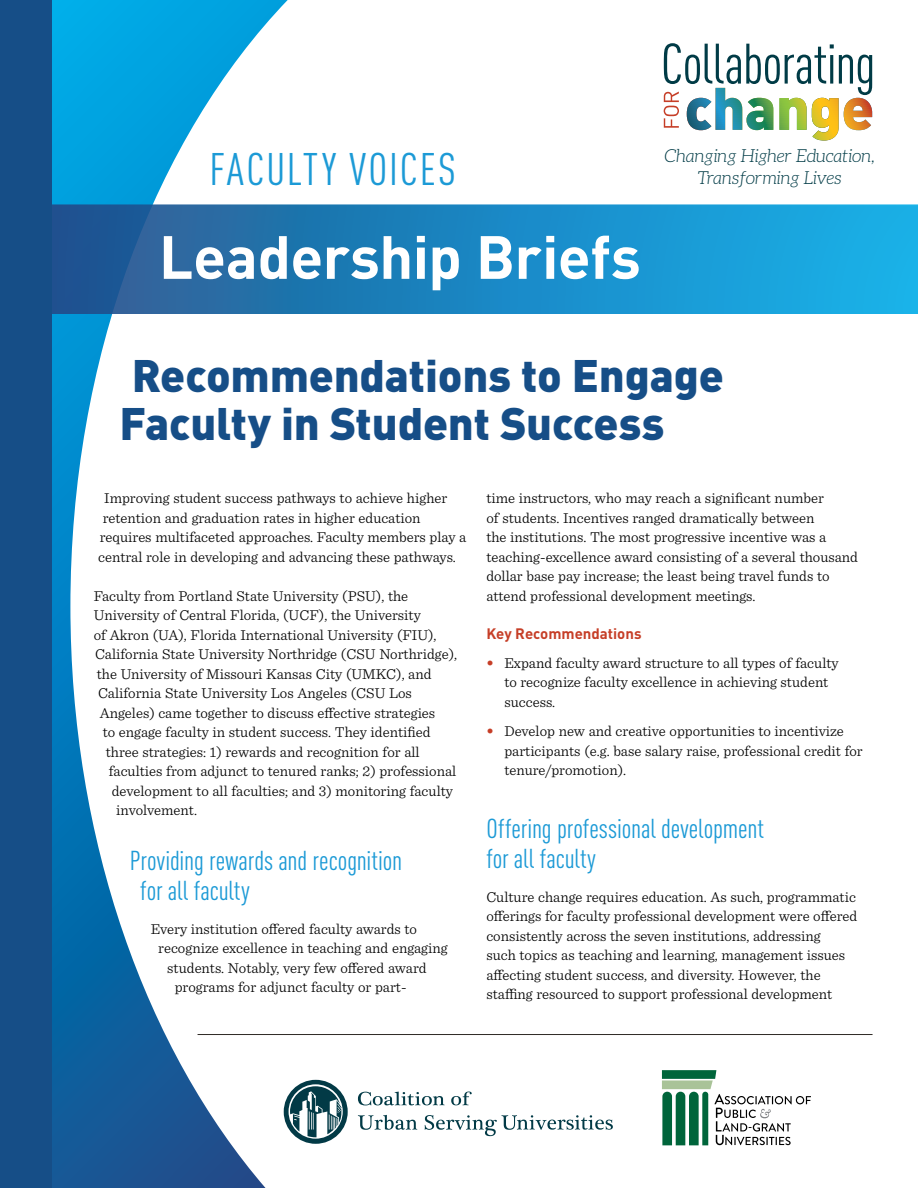
<style>
.page{position:relative;width:918px;height:1188px;background:#fff}
.page>*{position:absolute;margin:0;border:0;box-sizing:border-box;transform-origin:0 0}
.t1{font:900 45px/48px "DIN";letter-spacing:-.005em;color:#164e87}
.t2{font:45px "DIN Cond";letter-spacing:.04em;color:#1c9ad6}
.t3{font:27px/30px "DIN Cond";letter-spacing:-.005em;color:#1c9ad6}
.t4{font:italic 300 18px "Aleo";letter-spacing:-.015em;color:#003b46}
.t5{font:300 15px/19.5px "Sentinel";color:#000}
.t6{font:700 15px "DIN";color:#c63e27}
.s1{font-family:"DIN";font-weight:700;color:#c63e27}
</style>
<div class="page">
<svg style="left:52px;top:0;width:236px;height:1188px"></svg>
<svg style="left:52px;top:204px;width:866px;height:110px;background:#1e89c3"></svg>
<svg style="left:662px;top:1070px;width:149px;height:75px"></svg>
<svg style="left:164px;top:236px;width:475px;height:54px"></svg>
<div style="left:272px;top:1072px;width:346px;height:77px;background:#fff"></div>
<svg style="left:284px;top:1080px;width:64px;height:64px"></svg>
<svg style="left:358px;top:1092px;width:87px;height:13px"></svg>
<svg style="left:451px;top:1092px;width:21px;height:13px"></svg>
<svg style="left:358px;top:1115px;width:59px;height:15px"></svg>
<svg style="left:425px;top:1115px;width:188px;height:21px"></svg>
<svg style="left:664px;top:43px;width:208px;height:98px"></svg>
<hr style="left:198px;top:1034px;width:675px;height:1px;background:#2e2a25">
<div style="left:0;top:0;width:52px;height:1188px;background:#164e87"></div>
<h1 class="t2" style="left:210px;top:143px;width:248px">FACULTY VOICES</h1>
<p class="t4" style="left:665px;top:146px;width:212px">Changing Higher Education,</p>
<p class="t4" style="left:698px;top:168px;width:145px">Transforming Lives</p>
<h1 class="t1" style="left:120px;top:350px;width:606px">Recommendations to Engage<br>Faculty in Student Success</h1>
<p class="t5" style="left:104px;top:488px;width:345px">Improving student success pathways to achieve higher</p>
<p class="t5" style="left:103px;top:507px;width:319px">retention and graduation rates in higher education</p>
<p class="t5" style="left:100px;top:527px;width:368px">requires multifaceted approaches. Faculty members play a</p>
<p class="t5" style="left:98px;top:546px;width:359px">central role in developing and advancing these pathways.</p>
<p class="t5" style="left:94px;top:585px;width:316px">Faculty from Portland State University (PSU), the</p>
<p class="t5" style="left:94px;top:605px;width:329px">University of Central Florida, (UCF), the University</p>
<p class="t5" style="left:94px;top:624px;width:344px">of Akron (UA), Florida International University (FIU),</p>
<p class="t5" style="left:95px;top:644px;width:363px">California State University Northridge (CSU Northridge),</p>
<p class="t5" style="left:97px;top:663px;width:336px">the University of Missouri Kansas City (UMKC), and</p>
<p class="t5" style="left:98px;top:683px;width:315px">California State University Los Angeles (CSU Los</p>
<p class="t5" style="left:100px;top:702px;width:337px">Angeles) came together to discuss effective strategies</p>
<p class="t5" style="left:103px;top:722px;width:329px">to engage faculty in student success. They identified</p>
<p class="t5" style="left:106px;top:741px;width:315px">three strategies: 1) rewards and recognition for all</p>
<p class="t5" style="left:109px;top:761px;width:349px">faculties from adjunct to tenured ranks; 2) professional</p>
<p class="t5" style="left:112px;top:780px;width:343px">development to all faculties; and 3) monitoring faculty</p>
<p class="t5" style="left:116px;top:800px;width:82px">involvement.</p>
<h2 class="t3" style="left:140px;top:845px;width:264px;text-indent:-11px">Providing rewards and recognition for all faculty</h2>
<p class="t5" style="left:151px;top:918px;width:268px">Every institution offered faculty awards to</p>
<p class="t5" style="left:158px;top:938px;width:291px">recognize excellence in teaching and engaging</p>
<p class="t5" style="left:167px;top:957px;width:261px">students. Notably, very few offered award</p>
<p class="t5" style="left:175px;top:977px;width:233px">programs for adjunct faculty or part-</p>
<p class="t5" style="left:486px;top:488px;width:373px">time instructors, who may reach a significant number<br>of students. Incentives ranged dramatically between<br>the institutions. The most progressive incentive was a teaching-excellence award consisting of a several thousand dollar base pay increase; the least being travel funds to attend professional development meetings.</p>
<p class="t6" style="left:486px;top:623px;width:157px">Key Recommendations</p>
<p class="t5" style="left:504px;top:652px;width:336px;text-indent:-18px"><span class="s1">•</span> Expand faculty award structure to all types of faculty to recognize faculty excellence in achieving student success.</p>
<p class="t5" style="left:504px;top:720px;width:360px;text-indent:-18px"><span class="s1">•</span> Develop new and creative opportunities to incentivize participants (e.g. base salary raise, professional credit for tenure/promotion).</p>
<h2 class="t3" style="left:486px;top:813px;width:279px">Offering professional development for all faculty</h2>
<p class="t5" style="left:486px;top:886px;width:372px">Culture change requires education. As such, programmatic offerings for faculty professional development were offered consistently across the seven institutions, addressing<br>such topics as teaching and learning, management issues affecting student success, and diversity. However, the staffing resourced to support professional development</p>
</div>
